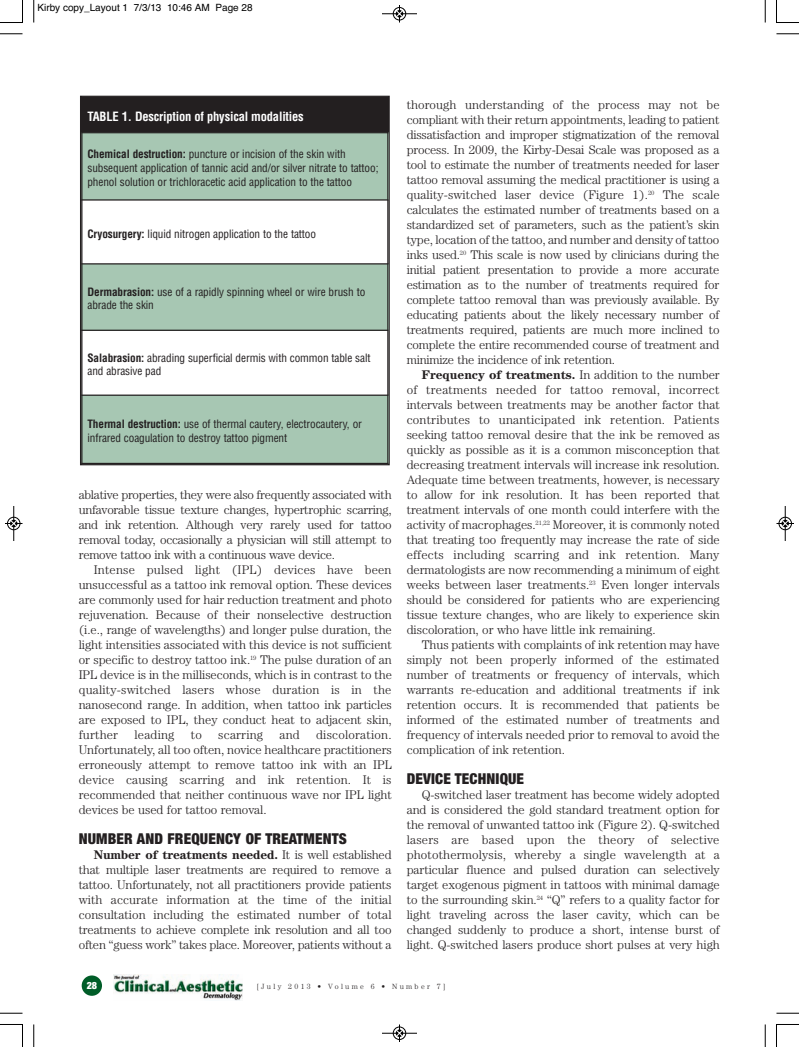
<style>
.page{position:relative;width:799px;height:1047px;background:#fff}
.page>*{position:absolute;margin:0;border:0;box-sizing:border-box;transform-origin:0 0}
.t1{font:900 condensed 15px "Helvetica Neue LT Std";letter-spacing:.01em;color:#231f20}
.t2{font:300 12.5px/15px "Century Std";letter-spacing:-.005em;color:#231f20;text-align:justify}
.t3{font:700 condensed 12.5px "Helvetica";letter-spacing:-.015em;color:#fff}
.t4{font:300 12.5px "Century Std";letter-spacing:.015em;color:#231f20}
.t5{font:condensed 11.25px/13.5px "Helvetica";letter-spacing:-.01em;color:#231f20}
.t6{font:10px "Helvetica";color:#000}
.t7{font:900 condensed 10px "Helvetica Neue LT Std";color:#fff}
.t8{font:300 7.5px "Century Std";letter-spacing:.31em;color:#231f20}
.s1{font-weight:700}
</style>
<div class="page">
<div style="left:82px;top:975px;width:20px;height:20px;background:#005d28;border-radius:50%"></div>
<img style="left:114px;top:974px;width:129px;height:26px">
<div style="left:81px;top:97px;width:307px;height:36px;background:#231f20"></div>
<div style="left:81px;top:133px;width:307px;height:67px;background:#a7c7b3"></div>
<div style="left:81px;top:264px;width:307px;height:66px;background:#a7c7b3"></div>
<div style="left:81px;top:395px;width:307px;height:69px;background:#a7c7b3"></div>
<hr style="left:81px;top:97px;width:1px;height:367px;background:#231f20">
<hr style="left:387px;top:97px;width:1px;height:367px;background:#231f20">
<hr style="left:81px;top:199px;width:307px;height:1px;background:#231f20">
<hr style="left:81px;top:263px;width:307px;height:1px;background:#231f20">
<hr style="left:81px;top:329px;width:307px;height:2px;background:#231f20">
<hr style="left:81px;top:394px;width:307px;height:2px;background:#231f20">
<hr style="left:81px;top:462px;width:307px;height:2px;background:#231f20">
<svg style="left:33px;top:0;width:2px;height:22px"></svg>
<svg style="left:0;top:33px;width:22px;height:2px"></svg>
<svg style="left:765px;top:0;width:1px;height:22px"></svg>
<svg style="left:776px;top:33px;width:23px;height:2px"></svg>
<svg style="left:33px;top:1024px;width:2px;height:22px"></svg>
<svg style="left:0;top:1012px;width:22px;height:1px"></svg>
<svg style="left:765px;top:1024px;width:1px;height:22px"></svg>
<svg style="left:776px;top:1012px;width:23px;height:1px"></svg>
<svg style="left:0;top:0;width:23px;height:23px"></svg>
<svg style="left:776px;top:0;width:23px;height:23px"></svg>
<svg style="left:0;top:1024px;width:23px;height:22px"></svg>
<svg style="left:776px;top:1024px;width:23px;height:22px"></svg>
<hr style="left:382px;top:14px;width:35px;height:1px;background:#000">
<div style="left:393px;top:7px;width:13px;height:13px;border:1px solid #000;border-radius:50%"></div>
<svg style="left:396px;top:5px;width:7px;height:17px"></svg>
<hr style="left:382px;top:1032px;width:35px;height:1px;background:#000">
<div style="left:393px;top:1026px;width:13px;height:13px;border:1px solid #000;border-radius:50%"></div>
<svg style="left:396px;top:1024px;width:7px;height:17px"></svg>
<div style="left:7px;top:516px;width:13px;height:14px;border:1px solid #fff;border-radius:50%"></div>
<hr style="left:14px;top:506px;width:1px;height:35px;background:#000">
<div style="left:7px;top:517px;width:13px;height:13px;border:1px solid #000;border-radius:50%"></div>
<svg style="left:5px;top:520px;width:17px;height:6px"></svg>
<div style="left:778px;top:516px;width:14px;height:14px;border:1px solid #fff;border-radius:50%"></div>
<hr style="left:785px;top:506px;width:1px;height:35px;background:#000">
<div style="left:779px;top:517px;width:12px;height:13px;border:1px solid #000;border-radius:50%"></div>
<svg style="left:776px;top:520px;width:18px;height:6px"></svg>
<p class="t6" style="left:38px;top:2px;width:217px">Kirby copy_Layout 1 7/3/13 10:46 AM Page 28</p>
<p class="t3" style="left:87px;top:109px;width:218px">TABLE 1. Description of physical modalities</p>
<p class="t5" style="left:87px;top:148px;width:292px"><span class="s1">Chemical destruction:</span> puncture or incision of the skin with subsequent application of tannic acid and/or silver nitrate to tattoo; phenol solution or trichloracetic acid application to the tattoo</p>
<p class="t5" style="left:87px;top:227px;width:230px"><span class="s1">Cryosurgery:</span> liquid nitrogen application to the tattoo</p>
<p class="t5" style="left:87px;top:285px;width:279px"><span class="s1">Dermabrasion:</span> use of a rapidly spinning wheel or wire brush to abrade the skin</p>
<p class="t5" style="left:87px;top:351px;width:284px"><span class="s1">Salabrasion:</span> abrading superficial dermis with common table salt and abrasive pad</p>
<p class="t5" style="left:87px;top:417px;width:276px"><span class="s1">Thermal destruction:</span> use of thermal cautery, electrocautery, or infrared coagulation to destroy tattoo pigment</p>
<p class="t2" style="left:79px;top:488px;width:314px">ablative properties, they were also frequently associated with unfavorable tissue texture changes, hypertrophic scarring, and ink retention. Although very rarely used for tattoo removal today, occasionally a physician will still attempt to remove tattoo ink with a continuous wave device.</p>
<p class="t2" style="left:79px;top:563px;width:315px;text-indent:15px">Intense pulsed light (IPL) devices have been unsuccessful as a tattoo ink removal option. These devices are commonly used for hair reduction treatment and photo rejuvenation. Because of their nonselective destruction (i.e., range of wavelengths) and longer pulse duration, the light intensities associated with this device is not sufficient or specific to destroy tattoo ink.<sup>19</sup> The pulse duration of an IPL device is in the milliseconds, which is in contrast to the quality-switched lasers whose duration is in the nanosecond range. In addition, when tattoo ink particles are exposed to IPL, they conduct heat to adjacent skin, further</p>
<p class="t2" style="left:79px;top:728px;width:315px;text-indent:237px">discoloration.<br>Unfortunately, all too often, novice healthcare practitioners erroneously attempt to remove tattoo ink with an IPL device causing scarring and ink retention. It is recommended that neither continuous wave nor IPL light devices be used for tattoo removal.</p>
<p class="t1" style="left:79px;top:833px;width:270px">NUMBER AND FREQUENCY OF TREATMENTS</p>
<p class="t2" style="left:79px;top:848px;width:314px;text-indent:15px"><span class="s1">Number of treatments needed.</span> It is well established that multiple laser treatments are required to remove a tattoo. Unfortunately, not all practitioners provide patients with accurate information at the time of the initial consultation including the estimated number of total treatments to achieve complete ink resolution and all too often “guess work” takes place. Moreover, patients without a</p>
<p class="t4" style="left:134px;top:730px;width:42px">leading</p>
<p class="t2" style="left:191px;top:728px;width:13px">to</p>
<p class="t4" style="left:218px;top:730px;width:46px">scarring</p>
<p class="t2" style="left:279px;top:728px;width:22px">and</p>
<p class="t2" style="left:407px;top:98px;width:314px">thorough understanding of the process may not be compliant with their return appointments, leading to patient dissatisfaction and improper stigmatization of the removal process. In 2009, the Kirby-Desai Scale was proposed as a tool to estimate the number of treatments needed for laser tattoo removal assuming the medical practitioner is using a quality-switched laser device (Figure 1).<sup>20</sup> The scale calculates the estimated number of treatments based on a standardized set of parameters, such as the patient’s skin type, location of the tattoo, and number and density of tattoo inks used.<sup>20</sup> This scale is now used by clinicians during the initial patient presentation to provide a more accurate estimation as to the number of treatments required for complete tattoo removal than was previously available. By educating patients about the likely necessary number of treatments required, patients are much more inclined to complete the entire recommended course of treatment and minimize the incidence of ink retention.</p>
<p class="t2" style="left:407px;top:368px;width:315px;text-indent:15px"><span class="s1">Frequency of treatments.</span> In addition to the number of treatments needed for tattoo removal, incorrect intervals between treatments may be another factor that contributes to unanticipated ink retention. Patients seeking tattoo removal desire that the ink be removed as quickly as possible as it is a common misconception that decreasing treatment intervals will increase ink resolution.<br>Adequate time between treatments, however, is necessary to allow for ink resolution. It has been reported that treatment intervals of one month could interfere with the activity of macrophages.<sup>21,22</sup> Moreover, it is commonly noted that treating too frequently may increase the rate of side effects including scarring and ink retention. Many dermatologists are now recommending a minimum of eight weeks between laser treatments.<sup>23</sup> Even longer intervals should be considered for patients who are experiencing tissue texture changes, who are likely to experience skin discoloration, or who have little ink remaining.</p>
<p class="t2" style="left:407px;top:638px;width:315px;text-indent:15px">Thus patients with complaints of ink retention may have simply not been properly informed of the estimated number of treatments or frequency of intervals, which warrants re-education and additional treatments if ink retention occurs. It is recommended that patients be informed of the estimated number of treatments and frequency of intervals needed prior to removal to avoid the complication of ink retention.</p>
<p class="t1" style="left:407px;top:773px;width:119px">DEVICE TECHNIQUE</p>
<p class="t2" style="left:407px;top:788px;width:315px;text-indent:15px">Q-switched laser treatment has become widely adopted and is considered the gold standard treatment option for the removal of unwanted tattoo ink (Figure 2). Q-switched lasers are based upon the theory of selective photothermolysis, whereby a single wavelength at a particular fluence and pulsed duration can selectively target exogenous pigment in tattoos with minimal damage to the surrounding skin.<sup>24</sup> “Q” refers to a quality factor for light traveling across the laser cavity, which can be changed suddenly to produce a short, intense burst of light. Q-switched lasers produce short pulses at very high</p>
<p class="t7" style="left:87px;top:982px;width:12px">28</p>
<p class="t8" style="left:257px;top:983px;width:190px">[July 2013 • Volume 6 • Number 7]</p>
</div>
